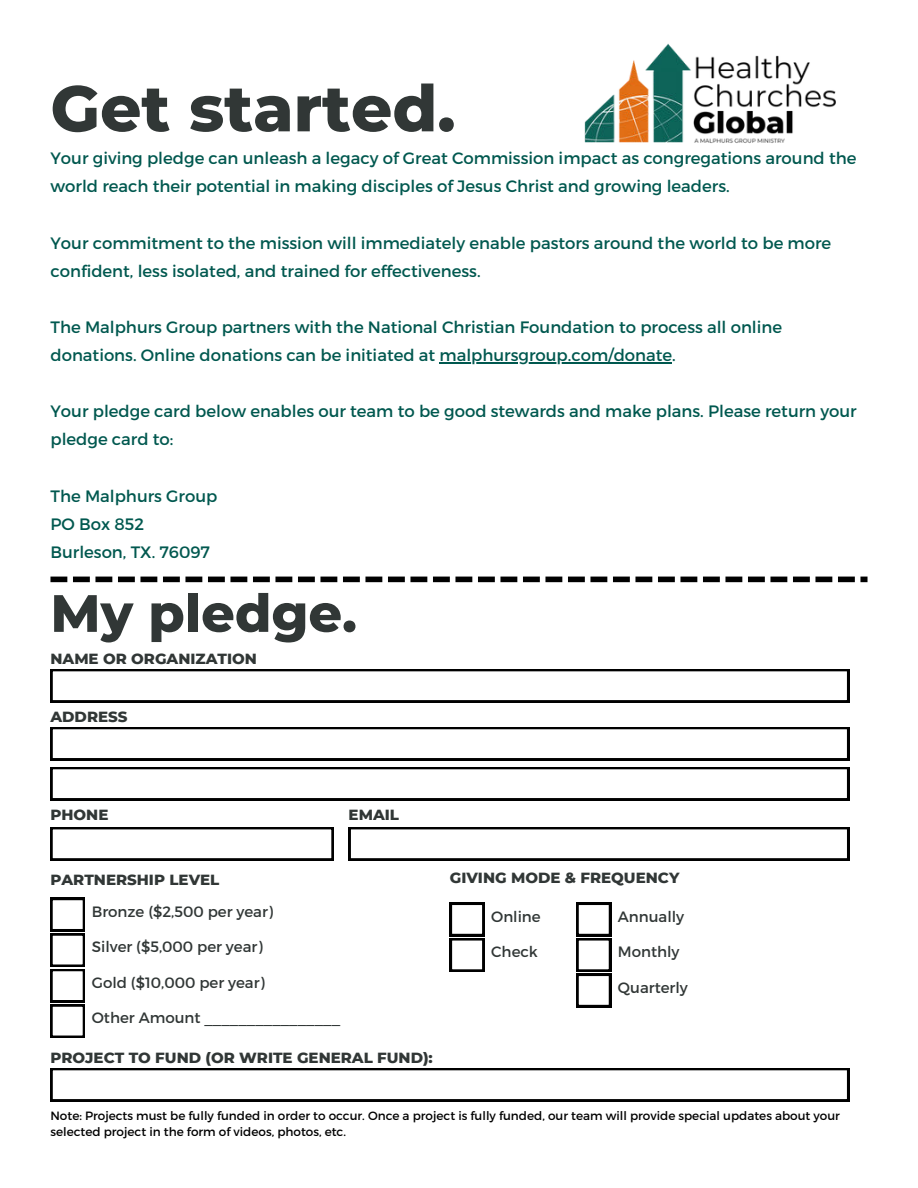
<style>
.page{position:relative;width:918px;height:1188px;background:#fff}
.page>*{position:absolute;margin:0;border:0;box-sizing:border-box;transform-origin:0 0}
.t1{font:800 64.5px "Montserrat";color:#313736}
.t2{font:800 52.5px "Montserrat";color:#313736}
.t3{font:16.5px/28.2px "Montserrat";color:#00584f}
.t4{font:15px "Montserrat";color:#313736}
.t5{font:800 15px "Montserrat";color:#313736}
.t6{font:12px/16px "Montserrat";color:#000}
</style>
<div class="page">
<img style="left:584px;top:43px;width:252px;height:100px">
<svg style="left:51px;top:669px;width:798px;height:33px"></svg>
<hr style="left:440px;top:362px;width:232px;height:1px;background:#00584f">
<svg style="left:51px;top:727px;width:798px;height:33px"></svg>
<svg style="left:51px;top:827px;width:283px;height:33px"></svg>
<svg style="left:349px;top:827px;width:500px;height:33px"></svg>
<svg style="left:51px;top:767px;width:798px;height:33px"></svg>
<svg style="left:50px;top:898px;width:35px;height:140px"></svg>
<svg style="left:450px;top:903px;width:34px;height:69px"></svg>
<svg style="left:577px;top:903px;width:34px;height:104px"></svg>
<svg style="left:50px;top:577px;width:818px;height:5px"></svg>
<svg style="left:51px;top:1068px;width:798px;height:33px"></svg>
<h1 class="t1" style="left:50px;top:61px;width:407px">Get started.</h1>
<p class="t3" style="left:50px;top:144px;width:808px">Your giving pledge can unleash a legacy of Great Commission impact as congregations around the world reach their potential in making disciples of Jesus Christ and growing leaders.</p>
<p class="t3" style="left:50px;top:228px;width:782px">Your commitment to the mission will immediately enable pastors around the world to be more confident, less isolated, and trained for effectiveness.</p>
<p class="t3" style="left:50px;top:313px;width:733px">The Malphurs Group partners with the National Christian Foundation to process all online donations. Online donations can be initiated at malphursgroup.com/donate.</p>
<p class="t3" style="left:50px;top:397px;width:808px">Your pledge card below enables our team to be good stewards and make plans. Please return your pledge card to:</p>
<p class="t3" style="left:50px;top:482px;width:168px">The Malphurs Group<br>PO Box 852<br>Burleson, TX. 76097</p>
<h2 class="t2" style="left:50px;top:575px;width:308px">My pledge.</h2>
<p class="t5" style="left:50px;top:648px;width:208px">NAME OR ORGANIZATION</p>
<p class="t5" style="left:50px;top:706px;width:79px">ADDRESS</p>
<p class="t5" style="left:50px;top:804px;width:59px">PHONE</p>
<p class="t5" style="left:349px;top:804px;width:52px">EMAIL</p>
<p class="t5" style="left:50px;top:869px;width:170px">PARTNERSHIP LEVEL</p>
<p class="t4" style="left:92px;top:902px;width:183px">Bronze ($2,500 per year)</p>
<p class="t4" style="left:92px;top:938px;width:172px">Silver ($5,000 per year)</p>
<p class="t4" style="left:92px;top:973px;width:174px">Gold ($10,000 per year)</p>
<p class="t4" style="left:92px;top:1009px;width:250px">Other Amount ________________</p>
<p class="t5" style="left:50px;top:1047px;width:384px">PROJECT TO FUND (OR WRITE GENERAL FUND):</p>
<p class="t5" style="left:450px;top:867px;width:231px">GIVING MODE &amp; FREQUENCY</p>
<p class="t4" style="left:491px;top:907px;width:51px">Online</p>
<p class="t4" style="left:491px;top:943px;width:48px">Check</p>
<p class="t4" style="left:618px;top:907px;width:68px">Annually</p>
<p class="t4" style="left:618px;top:943px;width:63px">Monthly</p>
<p class="t4" style="left:618px;top:978px;width:72px">Quarterly</p>
<p class="t6" style="left:50px;top:1108px;width:791px">Note: Projects must be fully funded in order to occur. Once a project is fully funded, our team will provide special updates about your selected project in the form of videos, photos, etc.</p>
</div>
